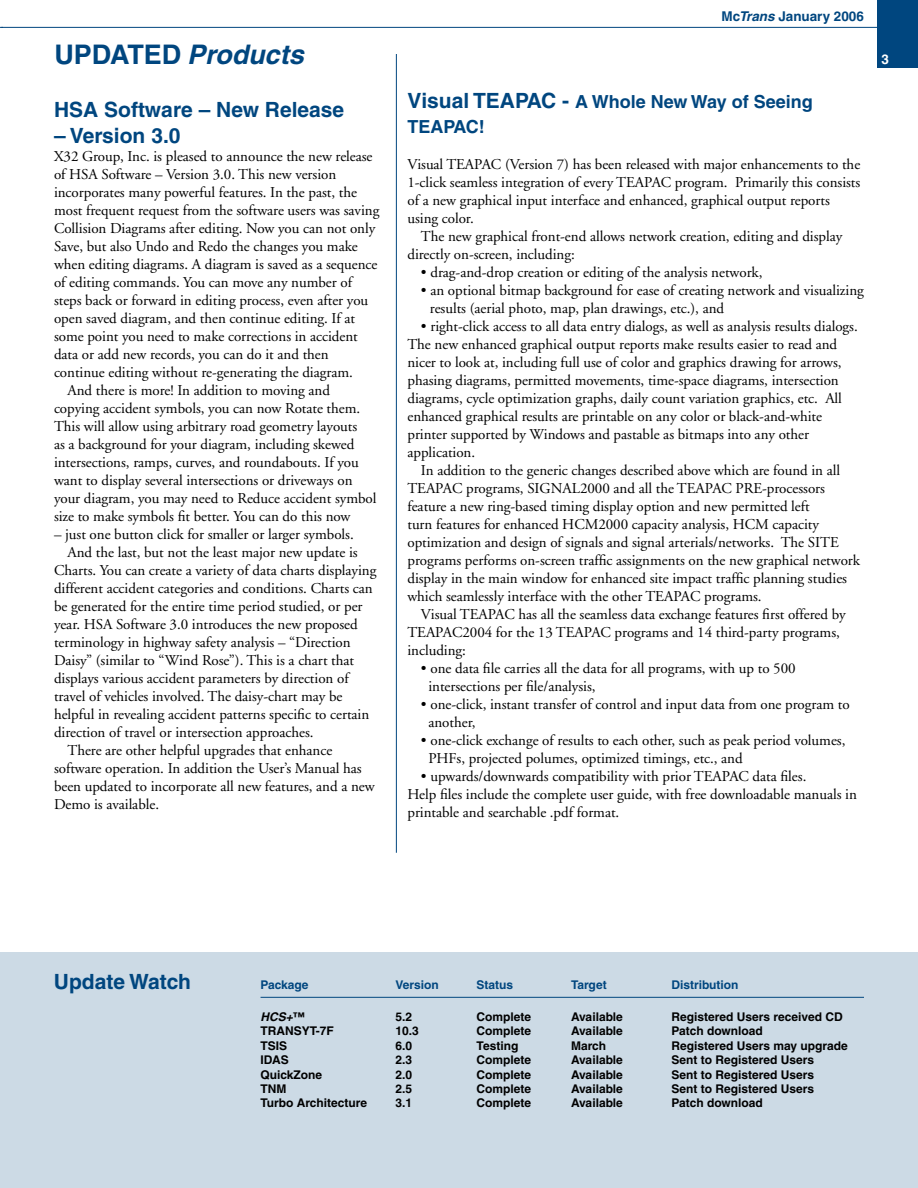
<style>
.page{position:relative;width:918px;height:1188px;background:#fff}
.page>*{position:absolute;margin:0;border:0;box-sizing:border-box;transform-origin:0 0}
.t1{font:italic 700 27px "Helvetica";color:#00467f}
.t2{font:700 21px "Helvetica";color:#00467f}
.t3{font:700 18px/25.2px "Helvetica";color:#00467f}
.t4{font:15px/18px "Adobe Garamond";letter-spacing:-.005em;color:#000}
.t5{font:700 13.5px "Helvetica";color:#00467f}
.t6{font:700 12px "Helvetica";color:#000}
.t7{font:700 12px "Helvetica";color:#00467f}
.t8{font:italic 700 12px "Helvetica";color:#000}
.s1{font-style:normal}
.s2{font-style:italic}
.s3{font-size:21px}
</style>
<div class="page">
<div style="left:878px;top:0;width:40px;height:68px;background:#00467f"></div>
<hr style="left:1px;top:27px;width:877px;height:1px;background:#00467f">
<div style="left:0;top:952px;width:918px;height:236px;background:#ccdae5"></div>
<hr style="left:261px;top:997px;width:603px;height:1px;background:#00467f">
<hr style="left:396px;top:54px;width:1px;height:799px;background:#00467f">
<h1 class="t1" style="left:54px;top:38px;width:251px"><span class="s1">UPDATED</span> Products</h1>
<h2 class="t2" style="left:54px;top:97px;width:292px">HSA Software – New Release</h2>
<h2 class="t2" style="left:54px;top:122px;width:128px">– Version 3.0</h2>
<p class="t4" style="left:54px;top:147px;width:320px">X32 Group, Inc. is pleased to announce the new release</p>
<p class="t4" style="left:54px;top:165px;width:284px">of HSA Software – Version 3.0. This new version</p>
<p class="t4" style="left:54px;top:183px;width:305px">incorporates many powerful features. In the past, the</p>
<p class="t4" style="left:54px;top:201px;width:327px">most frequent request from the software users was saving</p>
<p class="t4" style="left:54px;top:219px;width:323px">Collision Diagrams after editing. Now you can not only</p>
<p class="t4" style="left:54px;top:237px;width:305px">Save, but also Undo and Redo the changes you make</p>
<p class="t4" style="left:54px;top:255px;width:325px">when editing diagrams. A diagram is saved as a sequence</p>
<p class="t4" style="left:54px;top:273px;width:300px">of editing commands. You can move any number of</p>
<p class="t4" style="left:54px;top:291px;width:316px">steps back or forward in editing process, even after you</p>
<p class="t4" style="left:54px;top:309px;width:303px">open saved diagram, and then continue editing. If at</p>
<p class="t4" style="left:54px;top:327px;width:305px">some point you need to make corrections in accident</p>
<p class="t4" style="left:54px;top:345px;width:276px">data or add new records, you can do it and then</p>
<p class="t4" style="left:54px;top:363px;width:300px">continue editing without re-generating the diagram.</p>
<p class="t4" style="left:68px;top:381px;width:264px">And there is more! In addition to moving and</p>
<p class="t4" style="left:54px;top:399px;width:308px">copying accident symbols, you can now Rotate them.</p>
<p class="t4" style="left:54px;top:417px;width:305px">This will allow using arbitrary road geometry layouts</p>
<p class="t4" style="left:54px;top:435px;width:302px">as a background for your diagram, including skewed</p>
<p class="t4" style="left:54px;top:453px;width:306px">intersections, ramps, curves, and roundabouts. If you</p>
<p class="t4" style="left:54px;top:471px;width:300px">want to display several intersections or driveways on</p>
<p class="t4" style="left:54px;top:489px;width:324px">your diagram, you may need to Reduce accident symbol</p>
<p class="t4" style="left:54px;top:507px;width:298px">size to make symbols fit better. You can do this now</p>
<p class="t4" style="left:54px;top:525px;width:301px">– just one button click for smaller or larger symbols.</p>
<p class="t4" style="left:68px;top:543px;width:292px">And the last, but not the least major new update is</p>
<p class="t4" style="left:54px;top:561px;width:324px">Charts. You can create a variety of data charts displaying</p>
<p class="t4" style="left:54px;top:579px;width:320px">different accident categories and conditions. Charts can</p>
<p class="t4" style="left:54px;top:597px;width:310px">be generated for the entire time period studied, or per</p>
<p class="t4" style="left:54px;top:615px;width:305px">year. HSA Software 3.0 introduces the new proposed</p>
<p class="t4" style="left:54px;top:633px;width:298px">terminology in highway safety analysis – “Direction</p>
<p class="t4" style="left:54px;top:651px;width:302px">Daisy” (similar to “Wind Rose”). This is a chart that</p>
<p class="t4" style="left:54px;top:669px;width:296px">displays various accident parameters by direction of</p>
<p class="t4" style="left:54px;top:687px;width:290px">travel of vehicles involved. The daisy-chart may be</p>
<p class="t4" style="left:54px;top:705px;width:317px">helpful in revealing accident patterns specific to certain</p>
<p class="t4" style="left:54px;top:723px;width:261px">direction of travel or intersection approaches.</p>
<p class="t4" style="left:68px;top:741px;width:266px">There are other helpful upgrades that enhance</p>
<p class="t4" style="left:54px;top:759px;width:309px">software operation. In addition the User’s Manual has</p>
<p class="t4" style="left:54px;top:777px;width:322px">been updated to incorporate all new features, and a new</p>
<p class="t4" style="left:54px;top:795px;width:107px">Demo is available.</p>
<p class="t5" style="left:722px;top:8px;width:144px">Mc<span class="s2">Trans</span> January 2006</p>
<p class="t3" style="left:407px;top:89px;width:407px"><span class="s3">Visual TEAPAC -</span> A Whole New Way of Seeing<br>TEAPAC!</p>
<p class="t4" style="left:407px;top:156px;width:454px">Visual TEAPAC (Version 7) has been released with major enhancements to the 1-click seamless integration of every TEAPAC program. Primarily this consists of a new graphical input interface and enhanced, graphical output reports using color.</p>
<p class="t4" style="left:407px;top:228px;width:436px;text-indent:14px">The new graphical front-end allows network creation, editing and display directly on-screen, including:</p>
<p class="t4" style="left:421px;top:264px;width:343px">• drag-and-drop creation or editing of the analysis network,</p>
<p class="t4" style="left:430px;top:282px;width:435px;text-indent:-9px">• an optional bitmap background for ease of creating network and visualizing results (aerial photo, map, plan drawings, etc.), and</p>
<p class="t4" style="left:407px;top:318px;width:452px;text-indent:14px">• right-click access to all data entry dialogs, as well as analysis results dialogs.<br>The new enhanced graphical output reports make results easier to read and nicer to look at, including full use of color and graphics drawing for arrows, phasing diagrams, permitted movements, time-space diagrams, intersection diagrams, cycle optimization graphs, daily count variation graphics, etc. All enhanced graphical results are printable on any color or black-and-white printer supported by Windows and pastable as bitmaps into any other application.</p>
<p class="t4" style="left:407px;top:462px;width:454px;text-indent:14px">In addition to the generic changes described above which are found in all TEAPAC programs, SIGNAL2000 and all the TEAPAC PRE-processors feature a new ring-based timing display option and new permitted left<br>turn features for enhanced HCM2000 capacity analysis, HCM capacity optimization and design of signals and signal arterials/networks. The SITE programs performs on-screen traffic assignments on the new graphical network display in the main window for enhanced site impact traffic planning studies which seamlessly interface with the other TEAPAC programs.</p>
<p class="t4" style="left:407px;top:606px;width:440px;text-indent:14px">Visual TEAPAC has all the seamless data exchange features first offered by<br>TEAPAC2004 for the 13 TEAPAC programs and 14 third-party programs, including:</p>
<p class="t4" style="left:428px;top:660px;width:369px;text-indent:-8px">• one data file carries all the data for all programs, with up to 500 intersections per file/analysis,</p>
<p class="t4" style="left:428px;top:696px;width:423px;text-indent:-8px">• one-click, instant transfer of control and input data from one program to another,</p>
<p class="t4" style="left:428px;top:732px;width:419px;text-indent:-8px">• one-click exchange of results to each other, such as peak period volumes,<br>PHFs, projected polumes, optimized timings, etc., and</p>
<p class="t4" style="left:407px;top:768px;width:451px;text-indent:14px">• upwards/downwards compatibility with prior TEAPAC data files.<br>Help files include the complete user guide, with free downloadable manuals in printable and searchable .pdf format.</p>
<h2 class="t2" style="left:54px;top:968px;width:139px">Update Watch</h2>
<p class="t7" style="left:261px;top:978px;width:50px">Package</p>
<p class="t7" style="left:396px;top:978px;width:45px">Version</p>
<p class="t7" style="left:477px;top:978px;width:38px">Status</p>
<p class="t7" style="left:571px;top:978px;width:37px">Target</p>
<p class="t7" style="left:672px;top:978px;width:69px">Distribution</p>
<p class="t8" style="left:261px;top:1010px;width:46px">HCS+<span class="s1">™</span></p>
<p class="t6" style="left:396px;top:1010px;width:18px">5.2</p>
<p class="t6" style="left:477px;top:1010px;width:56px">Complete</p>
<p class="t6" style="left:571px;top:1010px;width:53px">Available</p>
<p class="t6" style="left:672px;top:1010px;width:173px">Registered Users received CD</p>
<p class="t6" style="left:261px;top:1024px;width:75px">TRANSYT-7F</p>
<p class="t6" style="left:396px;top:1024px;width:25px">10.3</p>
<p class="t6" style="left:477px;top:1024px;width:56px">Complete</p>
<p class="t6" style="left:571px;top:1024px;width:53px">Available</p>
<p class="t6" style="left:672px;top:1024px;width:93px">Patch download</p>
<p class="t6" style="left:261px;top:1038px;width:28px">TSIS</p>
<p class="t6" style="left:396px;top:1038px;width:18px">6.0</p>
<p class="t6" style="left:477px;top:1038px;width:43px">Testing</p>
<p class="t6" style="left:571px;top:1038px;width:36px">March</p>
<p class="t6" style="left:672px;top:1038px;width:178px">Registered Users may upgrade</p>
<p class="t6" style="left:261px;top:1053px;width:30px">IDAS</p>
<p class="t6" style="left:396px;top:1053px;width:18px">2.3</p>
<p class="t6" style="left:477px;top:1053px;width:56px">Complete</p>
<p class="t6" style="left:571px;top:1053px;width:53px">Available</p>
<p class="t6" style="left:672px;top:1053px;width:144px">Sent to Registered Users</p>
<p class="t6" style="left:261px;top:1067px;width:63px">QuickZone</p>
<p class="t6" style="left:396px;top:1067px;width:18px">2.0</p>
<p class="t6" style="left:477px;top:1067px;width:56px">Complete</p>
<p class="t6" style="left:571px;top:1067px;width:53px">Available</p>
<p class="t6" style="left:672px;top:1067px;width:144px">Sent to Registered Users</p>
<p class="t6" style="left:261px;top:1082px;width:27px">TNM</p>
<p class="t6" style="left:396px;top:1082px;width:18px">2.5</p>
<p class="t6" style="left:477px;top:1082px;width:56px">Complete</p>
<p class="t6" style="left:571px;top:1082px;width:53px">Available</p>
<p class="t6" style="left:672px;top:1082px;width:144px">Sent to Registered Users</p>
<p class="t6" style="left:261px;top:1096px;width:108px">Turbo Architecture</p>
<p class="t6" style="left:396px;top:1096px;width:18px">3.1</p>
<p class="t6" style="left:477px;top:1096px;width:56px">Complete</p>
<p class="t6" style="left:571px;top:1096px;width:53px">Available</p>
<p class="t6" style="left:672px;top:1096px;width:93px">Patch download</p>
</div>
